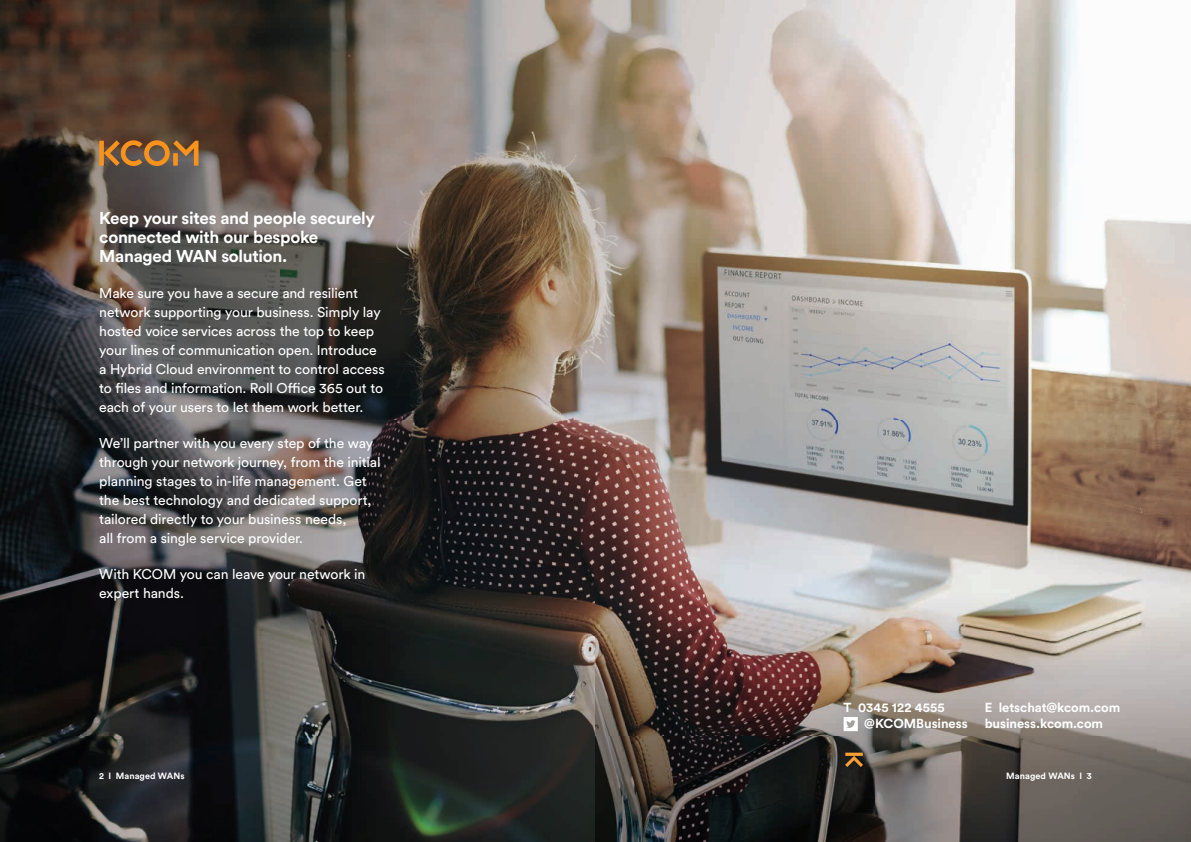
<style>
.page{position:relative;width:1191px;height:842px;background:#fff}
.page>*{position:absolute;margin:0;border:0;box-sizing:border-box;transform-origin:0 0}
.t1{font:700 17px/19px "Circular Std";letter-spacing:-.015em;color:#fff}
.t2{font:14px/19px "Circular Std";letter-spacing:-.01em;color:#fff}
.t3{font:700 13px "Circular Std";letter-spacing:-.005em;color:#fff}
.t4{font:700 9px "Circular Std";letter-spacing:.005em;color:#fff}
</style>
<div class="page">
<img style="left:0;top:0;width:1191px;height:842px">
<svg style="left:99px;top:140px;width:99px;height:26px;background:#9d6b36"></svg>
<svg style="left:845px;top:753px;width:18px;height:14px"></svg>
<svg style="left:843px;top:717px;width:14px;height:14px"></svg>
<p class="t1" style="left:99px;top:208px;width:277px">Keep your sites and people securely connected with our bespoke<br>Managed WAN solution.</p>
<p class="t2" style="left:99px;top:284px;width:287px">Make sure you have a secure and resilient network supporting your business. Simply lay hosted voice services across the top to keep your lines of communication open. Introduce a Hybrid Cloud environment to control access to files and information. Roll Office 365 out to each of your users to let them work better.</p>
<p class="t2" style="left:99px;top:434px;width:283px">We’ll partner with you every step of the way through your network journey, from the initial planning stages to in-life management. Get the best technology and dedicated support, tailored directly to your business needs,<br>all from a single service provider.</p>
<p class="t2" style="left:99px;top:565px;width:268px">With KCOM you can leave your network in expert hands.</p>
<p class="t3" style="left:843px;top:699px;width:102px">T 0345 122 4555</p>
<p class="t3" style="left:984px;top:699px;width:137px">E letschat@kcom.com</p>
<p class="t3" style="left:864px;top:715px;width:105px">@KCOMBusiness</p>
<p class="t3" style="left:984px;top:715px;width:120px">business.kcom.com</p>
<p class="t4" style="left:99px;top:770px;width:87px">2 I Managed WANs</p>
<p class="t4" style="left:1006px;top:770px;width:87px">Managed WANs I 3</p>
</div>
